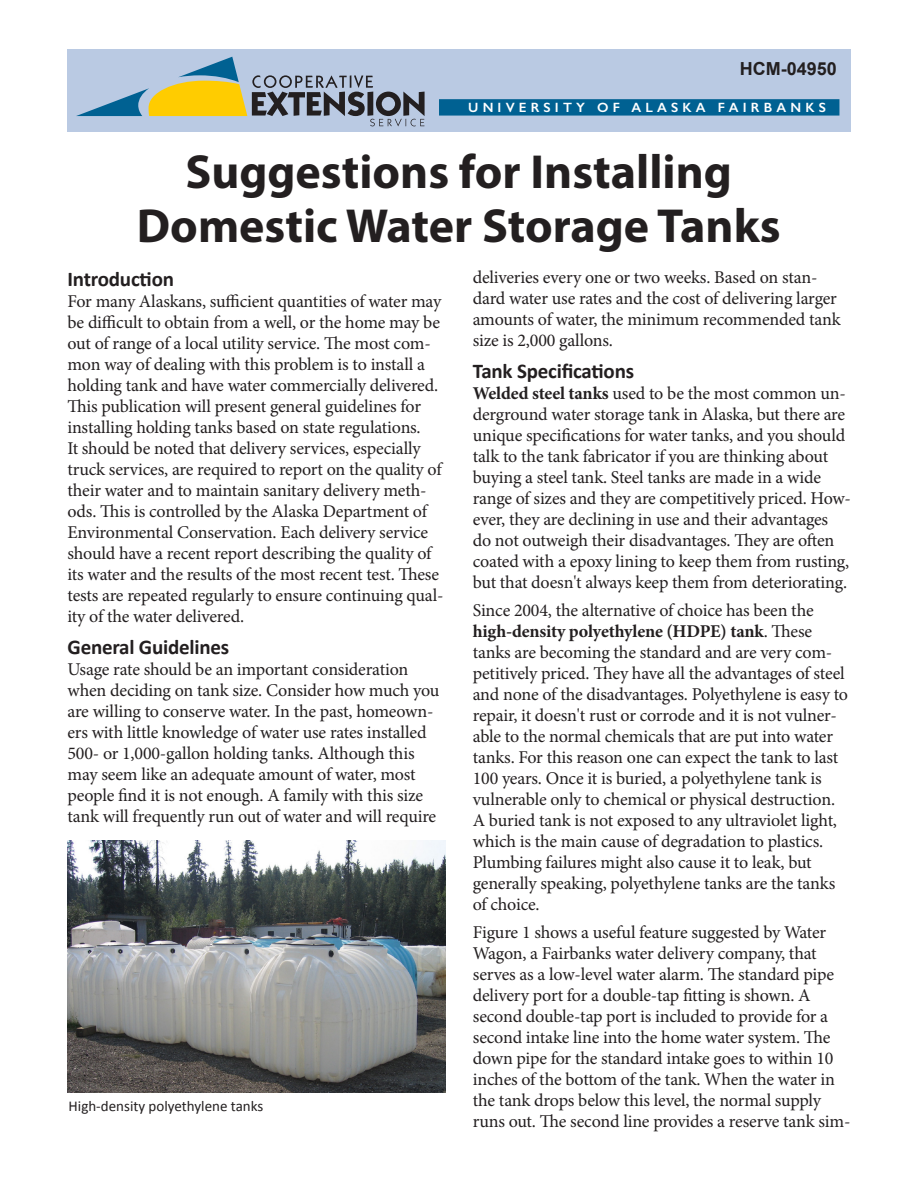
<style>
.page{position:relative;width:918px;height:1188px;background:#fff}
.page>*{position:absolute;margin:0;border:0;box-sizing:border-box;transform-origin:0 0}
.H1_main_hed{font:700 48px "Myriad Pro";color:#231f20}
.H2_subhead{font:700 21px "Calibri";letter-spacing:-.01em;color:#231f20}
.Body_text{font:18px/21px "Minion Pro";letter-spacing:-.01em;color:#231f20}
.t1{font:700 18px "Arial";color:#231f20}
.t2{font:15px "Calibri";color:#231f20}
.t3{font:600 13.5px "Gill Sans";letter-spacing:.31em;color:#fff}
.s1{font-weight:700}
</style>
<div class="page">
<img style="left:67px;top:840px;width:378px;height:253px">
<div style="left:67px;top:50px;width:783px;height:82px;background:#bacae3"></div>
<svg style="left:439px;top:99px;width:400px;height:17px"></svg>
<svg style="left:76px;top:57px;width:349px;height:69px"></svg>
<p class="t1" style="left:740px;top:57px;width:99px">HCM-04950</p>
<p class="t3" style="left:468px;top:99px;width:359px">UNIVERSITY OF ALASKA FAIRBANKS</p>
<h1 class="H1_main_hed" style="left:186px;top:141px;width:548px">Suggestions for Installing</h1>
<h1 class="H1_main_hed" style="left:137px;top:195px;width:645px">Domestic Water Storage Tanks</h1>
<h1 class="H2_subhead" style="left:68px;top:264px;width:108px">Introduction</h1>
<p class="Body_text" style="left:68px;top:291px;width:377px">For many Alaskans, sufficient quantities of water may be difficult to obtain from a well, or the home may be out of range of a local utility service. The most com&shy;mon way of dealing with this problem is to install a holding tank and have water commercially delivered.<br>This publication will present general guidelines for installing holding tanks based on state regulations.<br>It should be noted that delivery services, especially truck services, are required to report on the quality of their water and to maintain sanitary delivery meth&shy;ods. This is controlled by the Alaska Department of Environmental Conservation. Each delivery service should have a recent report describing the quality of its water and the results of the most recent test. These tests are repeated regularly to ensure continuing qual&shy;ity of the water delivered.</p>
<h1 class="H2_subhead" style="left:68px;top:632px;width:163px">General Guidelines</h1>
<p class="Body_text" style="left:68px;top:659px;width:373px">Usage rate should be an important consideration when deciding on tank size. Consider how much you are willing to conserve water. In the past, homeown&shy;ers with little knowledge of water use rates installed 500- or 1,000-gallon holding tanks. Although this may seem like an adequate amount of water, most people find it is not enough. A family with this size tank will frequently run out of water and will require</p>
<p class="Body_text" style="left:473px;top:267px;width:370px">deliveries every one or two weeks. Based on stan&shy;dard water use rates and the cost of delivering larger amounts of water, the minimum recommended tank size is 2,000 gallons.</p>
<h1 class="H2_subhead" style="left:473px;top:356px;width:163px">Tank Specifications</h1>
<p class="Body_text" style="left:473px;top:383px;width:380px"><span class="s1">Welded steel tanks</span> used to be the most common un&shy;derground water storage tank in Alaska, but there are unique specifications for water tanks, and you should talk to the tank fabricator if you are thinking about buying a steel tank. Steel tanks are made in a wide range of sizes and they are competitively priced. How&shy;ever, they are declining in use and their advantages do not outweigh their disadvantages. They are often coated with a epoxy lining to keep them from rusting, but that doesn't always keep them from deteriorating.</p>
<p class="Body_text" style="left:473px;top:600px;width:377px">Since 2004, the alternative of choice has been the <span class="s1">high-density polyethylene (HDPE) tank</span>. These tanks are becoming the standard and are very com&shy;petitively priced. They have all the advantages of steel and none of the disadvantages. Polyethylene is easy to repair, it doesn't rust or corrode and it is not vulner&shy;able to the normal chemicals that are put into water tanks. For this reason one can expect the tank to last 100 years. Once it is buried, a polyethylene tank is vulnerable only to chemical or physical destruction.<br>A buried tank is not exposed to any ultraviolet light, which is the main cause of degradation to plastics.<br>Plumbing failures might also cause it to leak, but generally speaking, polyethylene tanks are the tanks of choice.</p>
<p class="Body_text" style="left:473px;top:921px;width:379px">Figure 1 shows a useful feature suggested by Water Wagon, a Fairbanks water delivery company, that serves as a low-level water alarm. The standard pipe delivery port for a double-tap fitting is shown. A second double-tap port is included to provide for a second intake line into the home water system. The down pipe for the standard intake goes to within 10 inches of the bottom of the tank. When the water in the tank drops below this level, the normal supply runs out. The second line provides a reserve tank sim-</p>
<p class="t2" style="left:69px;top:1096px;width:196px">High-density polyethylene tanks</p>
</div>
